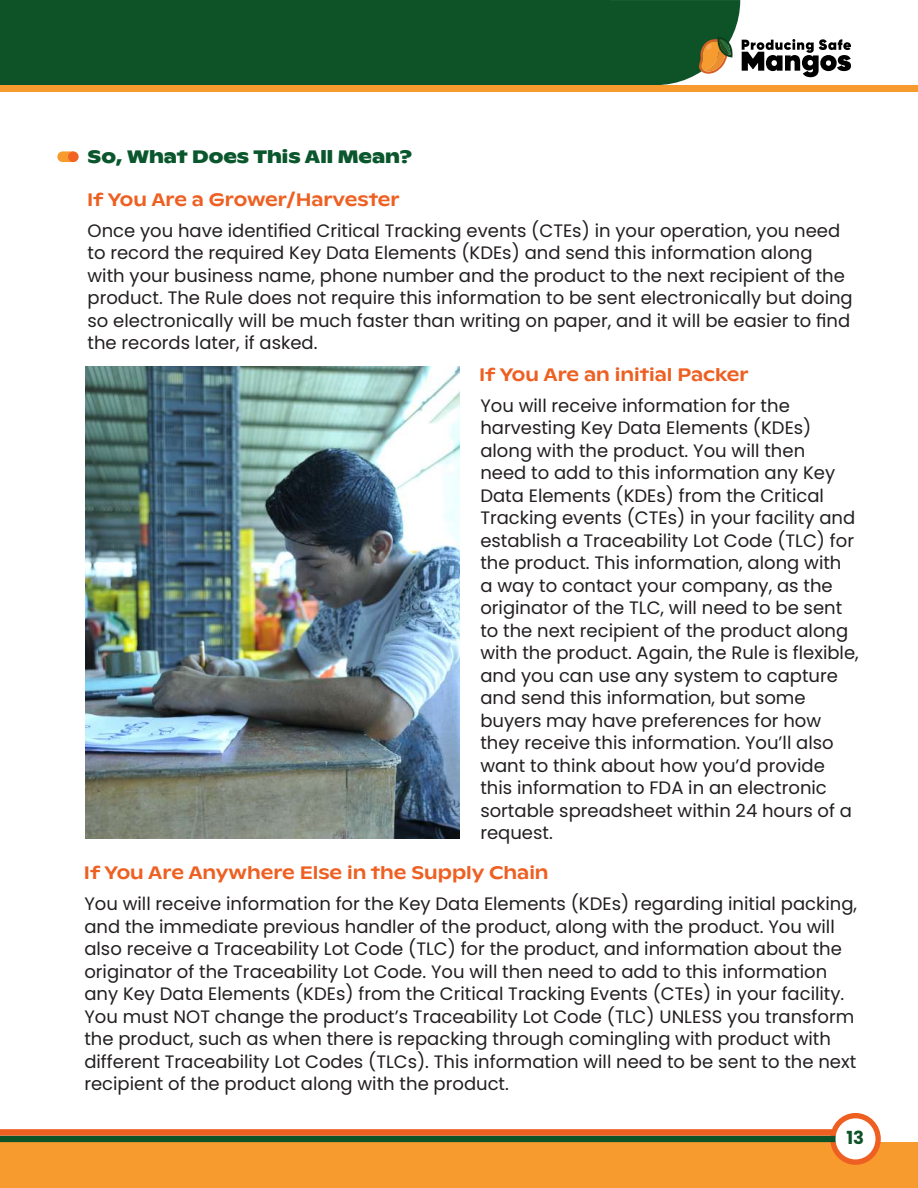
<style>
.page{position:relative;width:918px;height:1188px;background:#fff}
.page>*{position:absolute;margin:0;border:0;box-sizing:border-box;transform-origin:0 0}
.t1{font:18px/22.5px "Poppins";color:#231f20}
.t2{font:500 18px "ABC Ginto Nord";color:#ee6022}
.t3{font:700 18px "ABC Ginto Nord";color:#0b572d}
.t4{font:700 18px "Poppins";color:#0e5228}
</style>
<div class="page">
<div style="left:0;top:1142px;width:918px;height:46px;background:#f89b2f"></div>
<svg style="left:830px;top:1113px;width:51px;height:52px"></svg>
<svg style="left:0;top:1129px;width:838px;height:13px;background:#855e2b"></svg>
<div style="left:836px;top:1118px;width:39px;height:41px;background:#fff;border-radius:50%"></div>
<div style="left:0;top:0;width:610px;height:85px;background:#0e5228"></div>
<div style="left:0;top:85px;width:918px;height:7px;background:#f89b2f"></div>
<svg style="left:610px;top:0;width:241px;height:85px"></svg>
<svg style="left:57px;top:151px;width:14px;height:11px"></svg>
<div style="left:68px;top:151px;width:11px;height:11px;background:#f26223;border-radius:50%"></div>
<img style="left:85px;top:366px;width:374px;height:473px">
<p class="t3" style="left:88px;top:145px;width:326px">So, What Does This All Mean?</p>
<p class="t2" style="left:87px;top:188px;width:314px">If You Are a Grower/Harvester</p>
<p class="t1" style="left:88px;top:219px;width:767px">Once you have identified Critical Tracking events (CTEs) in your operation, you need to record the required Key Data Elements (KDEs) and send this information along with your business name, phone number and the product to the next recipient of the product. The Rule does not require this information to be sent electronically but doing so electronically will be much faster than writing on paper, and it will be easier to find the records later, if asked.</p>
<p class="t2" style="left:479px;top:363px;width:271px">If You Are an initial Packer</p>
<p class="t1" style="left:480px;top:394px;width:380px">You will receive information for the harvesting Key Data Elements (KDEs) along with the product. You will then<br>need to add to this information any Key Data Elements (KDEs) from the Critical Tracking events (CTEs) in your facility and establish a Traceability Lot Code (TLC) for the product. This information, along with<br>a way to contact your company, as the originator of the TLC, will need to be sent to the next recipient of the product along with the product. Again, the Rule is flexible, and you can use any system to capture and send this information, but some buyers may have preferences for how they receive this information. You’ll also want to think about how you’d provide this information to FDA in an electronic sortable spreadsheet within 24 hours of a request.</p>
<p class="t2" style="left:84px;top:861px;width:466px">If You Are Anywhere Else in the Supply Chain</p>
<p class="t1" style="left:84px;top:893px;width:774px">You will receive information for the Key Data Elements (KDEs) regarding initial packing, and the immediate previous handler of the product, along with the product. You will also receive a Traceability Lot Code (TLC) for the product, and information about the originator of the Traceability Lot Code. You will then need to add to this information any Key Data Elements (KDEs) from the Critical Tracking Events (CTEs) in your facility.<br>You must NOT change the product’s Traceability Lot Code (TLC) UNLESS you transform the product, such as when there is repacking through comingling with product with different Traceability Lot Codes (TLCs). This information will need to be sent to the next recipient of the product along with the product.</p>
<p class="t4" style="left:847px;top:1128px;width:19px">13</p>
</div>
